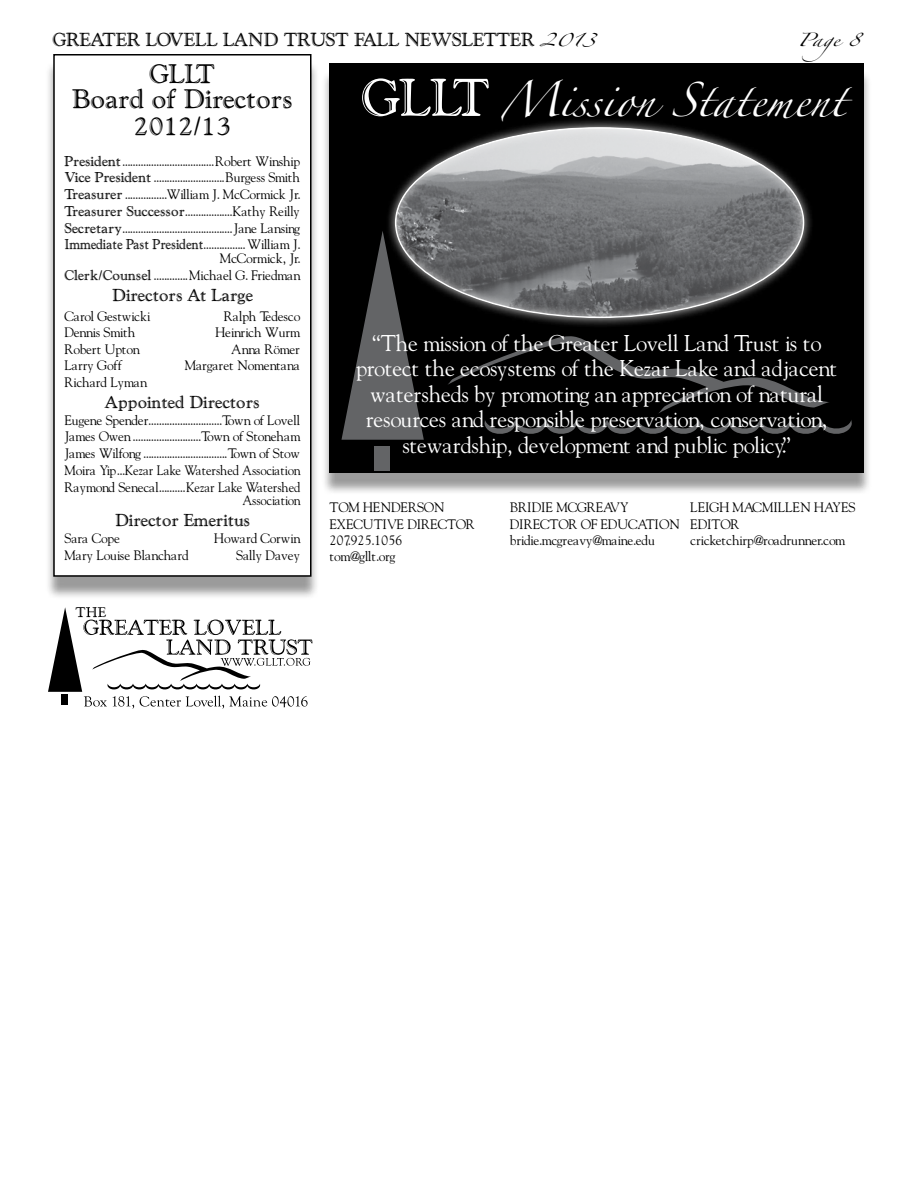
<style>
.page{position:relative;width:918px;height:1188px;background:#fff}
.page>*{position:absolute;margin:0;border:0;box-sizing:border-box;transform-origin:0 0}
.t1{font:50.1px "Goudy Hilights SSK";color:#fff}
.t2{font:31.35px "Zapfino";color:#fff}
.t3{font:25.5px/26.2px "Goudy Hilights SSK";color:#000;text-align:center}
.t4{font:22.5px/25.5px "Goudy SSK";color:#fff;text-align:center}
.t5{font:18px "Goudy Hilights SSK";color:#000}
.t6{font:16.5px "Goudy Hilights SSK";color:#000}
.t7{font:13.5px/16.8px "Goudy SSK";color:#000}
.t8{font:13.5px "Goudy SSK";color:#000;scale:.95 1}
.t9{font:12px "Zapfino";color:#000;scale:1.26 1}
.s1{font-family:"Zapfino";font-size:12px}
.s2{font-family:"Goudy Hilights SSK"}
</style>
<div class="page">
<div style="left:45px;top:61px;width:275px;height:539px;background:#000;opacity:.4"></div>
<div style="left:54px;top:55px;width:257px;height:521px;background:#fff"></div>
<div style="left:53px;top:54px;width:259px;height:523px;border:2px solid #000"></div>
<div style="left:321px;top:69px;width:551px;height:426px;background:#000;opacity:.4"></div>
<div style="left:330px;top:63px;width:534px;height:409px;background:#000"></div>
<svg style="left:48px;top:607px;width:264px;height:102px"></svg>
<svg style="left:341px;top:231px;width:83px;height:209px"></svg>
<div style="left:374px;top:446px;width:16px;height:25px;background:#636466"></div>
<svg style="left:448px;top:336px;width:404px;height:98px"></svg>
<div style="left:386px;top:117px;width:428px;height:211px;background:#fff;opacity:.75"></div>
<svg style="left:394px;top:125px;width:413px;height:194px"></svg>
<h3 class="t5" style="left:53px;top:28px;width:544px">GREATER LOVELL LAND TRUST FALL NEWSLETTER <span class="s1">2013</span></h3>
<p class="t9" style="left:797px;top:35px;width:51px">Page 8</p>
<h1 class="t1" style="left:363px;top:66px;width:128px">GLLT</h1>
<h2 class="t2" style="left:500px;top:86px;width:346px">Mission Statement</h2>
<h3 class="t3" style="left:72px;top:60px;width:222px">GLLT<br>Board of Directors<br>2012/13</h3>
<p class="t7" style="left:64px;top:152px;width:237px;text-align:justify"><span class="s2">President</span>...................................Robert Winship <span class="s2">Vice President</span> ...........................Burgess Smith <span class="s2">Treasurer</span> ................William J. McCormick Jr.<br><span class="s2">Treasurer Successor</span>..................Kathy Reilly <span class="s2">Secretary</span>..........................................Jane Lansing <span class="s2">Immediate Past President</span>................William J.</p>
<p class="t7" style="left:64px;top:249px;width:237px;text-align:right">McCormick, Jr.<br><span class="s2">Clerk/Counsel</span> .............Michael G. Friedman</p>
<p class="t6" style="left:112px;top:284px;width:143px">Directors At Large</p>
<p class="t7" style="left:65px;top:307px;width:87px">Carol Gestwicki</p>
<p class="t7" style="left:224px;top:307px;width:78px">Ralph Tedesco</p>
<p class="t7" style="left:65px;top:324px;width:72px">Dennis Smith</p>
<p class="t7" style="left:215px;top:324px;width:86px">Heinrich Wurm</p>
<p class="t7" style="left:65px;top:340px;width:77px">Robert Upton</p>
<p class="t7" style="left:231px;top:340px;width:70px">Anna Römer</p>
<p class="t7" style="left:65px;top:357px;width:59px">Larry Goff</p>
<p class="t7" style="left:185px;top:357px;width:117px">Margaret Nomentana</p>
<p class="t7" style="left:65px;top:373px;width:84px">Richard Lyman</p>
<p class="t6" style="left:105px;top:391px;width:156px">Appointed Directors</p>
<p class="t7" style="left:65px;top:411px;width:237px;text-align:justify">Eugene Spender............................Town of Lovell James Owen ..........................Town of Stoneham James Wilfong ................................Town of Stow Moira Yip...Kezar Lake Watershed Association Raymond Senecal..........Kezar Lake Watershed</p>
<p class="t8" style="left:242px;top:492px;width:62px">Association</p>
<p class="t6" style="left:115px;top:510px;width:137px">Director Emeritus</p>
<p class="t7" style="left:65px;top:530px;width:57px">Sara Cope</p>
<p class="t7" style="left:214px;top:530px;width:87px">Howard Corwin</p>
<p class="t7" style="left:65px;top:546px;width:126px">Mary Louise Blanchard</p>
<p class="t7" style="left:236px;top:546px;width:65px">Sally Davey</p>
<p class="t4" style="left:356px;top:330px;width:483px">“The mission of the Greater Lovell Land Trust is to protect the ecosystems of the Kezar Lake and adjacent watersheds by promoting an appreciation of natural resources and responsible preservation, conservation, stewardship, development and public policy.”</p>
<p class="t7" style="left:329px;top:499px;width:147px;line-height:16.2px">TOM HENDERSON<br>EXECUTIVE DIRECTOR<br>207.925.1056<br>tom@gllt.org</p>
<p class="t7" style="left:510px;top:499px;width:171px;line-height:16.2px">BRIDIE MCGREAVY<br>DIRECTOR OF EDUCATION bridie.mcgreavy@maine.edu</p>
<p class="t7" style="left:690px;top:499px;width:167px;line-height:16.2px">LEIGH MACMILLEN HAYES<br>EDITOR cricketchirp@roadrunner.com</p>
</div>
